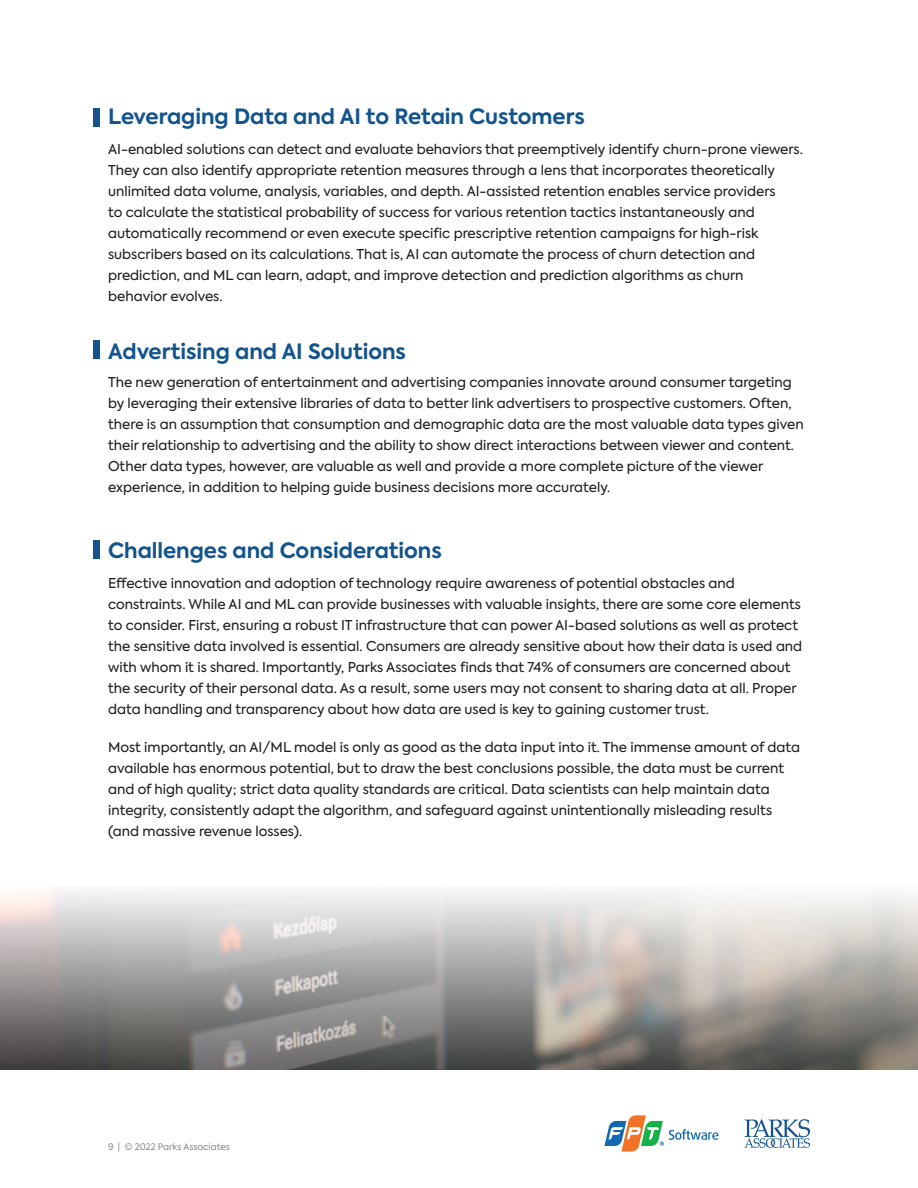
<style>
.page{position:relative;width:918px;height:1188px;background:#fff}
.page>*{position:absolute;margin:0;border:0;box-sizing:border-box;transform-origin:0 0}
.Body_Main{font:700 21px "Axiforma";color:#13548d}
.Body_Main-2{font:13.5px/21px "Axiforma";color:#231f20}
.t1{font:9px "Axiforma";color:#85888b}
</style>
<div class="page">
<svg style="left:604px;top:1115px;width:115px;height:37px"></svg>
<div style="left:93px;top:108px;width:7px;height:19px;background:#13548d"></div>
<div style="left:93px;top:340px;width:7px;height:19px;background:#13548d"></div>
<div style="left:93px;top:540px;width:7px;height:19px;background:#13548d"></div>
<svg style="left:0;top:891px;width:918px;height:179px;background:#a8a5a3"></svg>
<svg style="left:744px;top:1119px;width:66px;height:29px"></svg>
<p class="Body_Main" style="left:108px;top:102px;width:478px">Leveraging Data and AI to Retain Customers</p>
<p class="Body_Main-2" style="left:108px;top:139px;width:696px">AI-enabled solutions can detect and evaluate behaviors that preemptively identify churn-prone viewers.<br>They can also identify appropriate retention measures through a lens that incorporates theoretically unlimited data volume, analysis, variables, and depth. AI-assisted retention enables service providers<br>to calculate the statistical probability of success for various retention tactics instantaneously and automatically recommend or even execute specific prescriptive retention campaigns for high-risk subscribers based on its calculations. That is, AI can automate the process of churn detection and prediction, and ML can learn, adapt, and improve detection and prediction algorithms as churn behavior evolves.</p>
<p class="Body_Main" style="left:108px;top:337px;width:299px">Advertising and AI Solutions</p>
<p class="Body_Main-2" style="left:108px;top:371px;width:697px">The new generation of entertainment and advertising companies innovate around consumer targeting by leveraging their extensive libraries of data to better link advertisers to prospective customers. Often, there is an assumption that consumption and demographic data are the most valuable data types given their relationship to advertising and the ability to show direct interactions between viewer and content.<br>Other data types, however, are valuable as well and provide a more complete picture of the viewer experience, in addition to helping guide business decisions more accurately.</p>
<p class="Body_Main" style="left:108px;top:536px;width:335px">Challenges and Considerations</p>
<p class="Body_Main-2" style="left:108px;top:573px;width:696px">Effective innovation and adoption of technology require awareness of potential obstacles and constraints. While AI and ML can provide businesses with valuable insights, there are some core elements to consider. First, ensuring a robust IT infrastructure that can power AI-based solutions as well as protect the sensitive data involved is essential. Consumers are already sensitive about how their data is used and with whom it is shared. Importantly, Parks Associates finds that 74% of consumers are concerned about the security of their personal data. As a result, some users may not consent to sharing data at all. Proper data handling and transparency about how data are used is key to gaining customer trust.</p>
<p class="Body_Main-2" style="left:108px;top:737px;width:693px">Most importantly, an AI/ML model is only as good as the data input into it. The immense amount of data available has enormous potential, but to draw the best conclusions possible, the data must be current and of high quality; strict data quality standards are critical. Data scientists can help maintain data integrity, consistently adapt the algorithm, and safeguard against unintentionally misleading results (and massive revenue losses).</p>
<p class="t1" style="left:108px;top:1141px;width:124px">9 | © 2022 Parks Associates</p>
</div>
